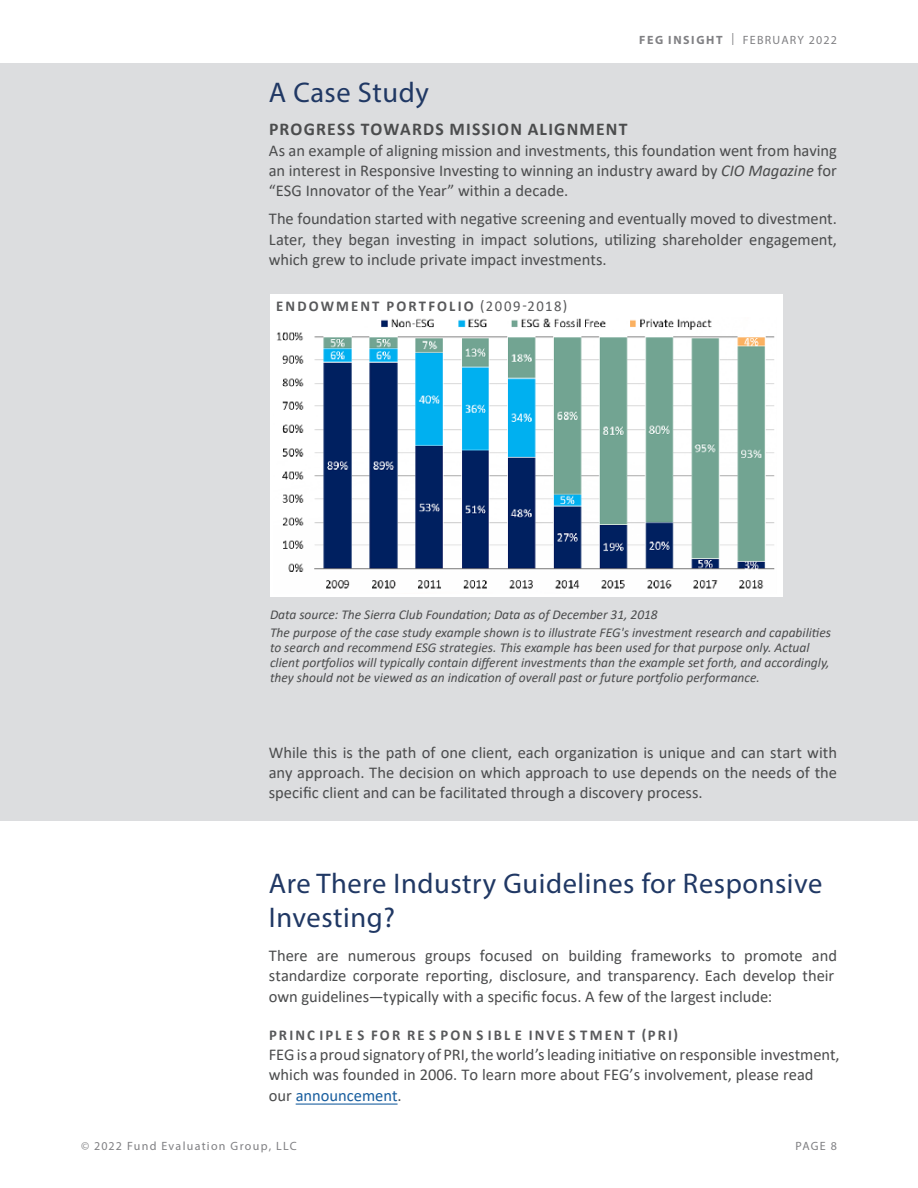
<style>
.page{position:relative;width:918px;height:1188px;background:#fff}
.page>*{position:absolute;margin:0;border:0;box-sizing:border-box;transform-origin:0 0}
.Paragraphs{font:28.5px/34.2px "Myriad Pro";letter-spacing:.02em;color:#203864}
.Inside_paragraph_sma{font:700 18px "Calibri";letter-spacing:.07em;color:#4b4c4d}
.Paragraphs-2{font:16.5px/20.2px "Calibri";color:#4b4c4d;text-align:justify}
.Paragraphs-3{font:700 15px "Calibri";letter-spacing:.145em;color:#58595b}
.Chart_headers{font:700 15px "Calibri";letter-spacing:.145em;color:#58595b}
.Chart_source{font:italic 13.5px/15px "Calibri";color:#4b4c4d}
.t1{font:12px "Myriad Pro";letter-spacing:.105em;color:#808083}
.s1{font-weight:700}
.s2{font-style:italic}
.s3{font-weight:400}
.s4{color:#175d9e}
</style>
<div class="page">
<div style="left:0;top:64px;width:918px;height:757px;background:#dcdddf"></div>
<div style="left:270px;top:294px;width:513px;height:302px;background:#fff"></div>
<img style="left:277px;top:318px;width:498px;height:271px">
<hr style="left:296px;top:1104px;width:102px;height:1px;background:#175d9e">
<p class="t1" style="left:639px;top:32px;width:199px"><span class="s1">FEG INSIGHT</span> | FEBRUARY 2022</p>
<p class="Paragraphs" style="left:269px;top:75px;width:162px">A Case Study</p>
<p class="Inside_paragraph_sma" style="left:269px;top:117px;width:360px">PROGRESS TOWARDS MISSION ALIGNMENT</p>
<p class="Paragraphs-2" style="left:269px;top:140px;width:570px">As an example of aligning mission and investments, this foundation went from having an interest in Responsive Investing to winning an industry award by <span class="s2">CIO Magazine</span> for “ESG Innovator of the Year” within a decade.</p>
<p class="Paragraphs-2" style="left:269px;top:208px;width:570px">The foundation started with negative screening and eventually moved to divestment.<br>Later, they began investing in impact solutions, utilizing shareholder engagement, which grew to include private impact investments.</p>
<p class="Chart_headers" style="left:276px;top:296px;width:292px">ENDOWMENT PORTFOLIO <span class="s3">(2009-2018)</span></p>
<p class="Chart_source" style="left:270px;top:607px;width:389px">Data source: The Sierra Club Foundation; Data as of December 31, 2018</p>
<p class="Chart_source" style="left:270px;top:625px;width:563px">The purpose of the case study example shown is to illustrate FEG's investment research and capabilities to search and recommend ESG strategies. This example has been used for that purpose only. Actual client portfolios will typically contain different investments than the example set forth, and accordingly, they should not be viewed as an indication of overall past or future portfolio performance.</p>
<p class="Paragraphs-2" style="left:269px;top:742px;width:570px">While this is the path of one client, each organization is unique and can start with any approach. The decision on which approach to use depends on the needs of the specific client and can be facilitated through a discovery process.</p>
<p class="Paragraphs" style="left:269px;top:866px;width:555px">Are There Industry Guidelines for Responsive<br>Investing?</p>
<p class="Paragraphs-2" style="left:269px;top:945px;width:570px;text-align:left">There are numerous groups focused on building frameworks to promote and standardize corporate reporting, disclosure, and transparency. Each develop their own guidelines—typically with a specific focus. A few of the largest include:</p>
<p class="Paragraphs-3" style="left:269px;top:1024px;width:411px">PRINC IPL E S FOR RE S PON S IBL E INVE S TMEN T (PRI)</p>
<p class="Paragraphs-2" style="left:269px;top:1044px;width:572px;text-align:left">FEG is a proud signatory of PRI, the world’s leading initiative on responsible investment, which was founded in 2006. To learn more about FEG’s involvement, please read our <span class="s4">announcement</span>.</p>
<p class="t1" style="left:81px;top:1139px;width:217px">© 2022 Fund Evaluation Group, LLC</p>
<p class="t1" style="left:796px;top:1139px;width:43px">PAGE 8</p>
</div>
